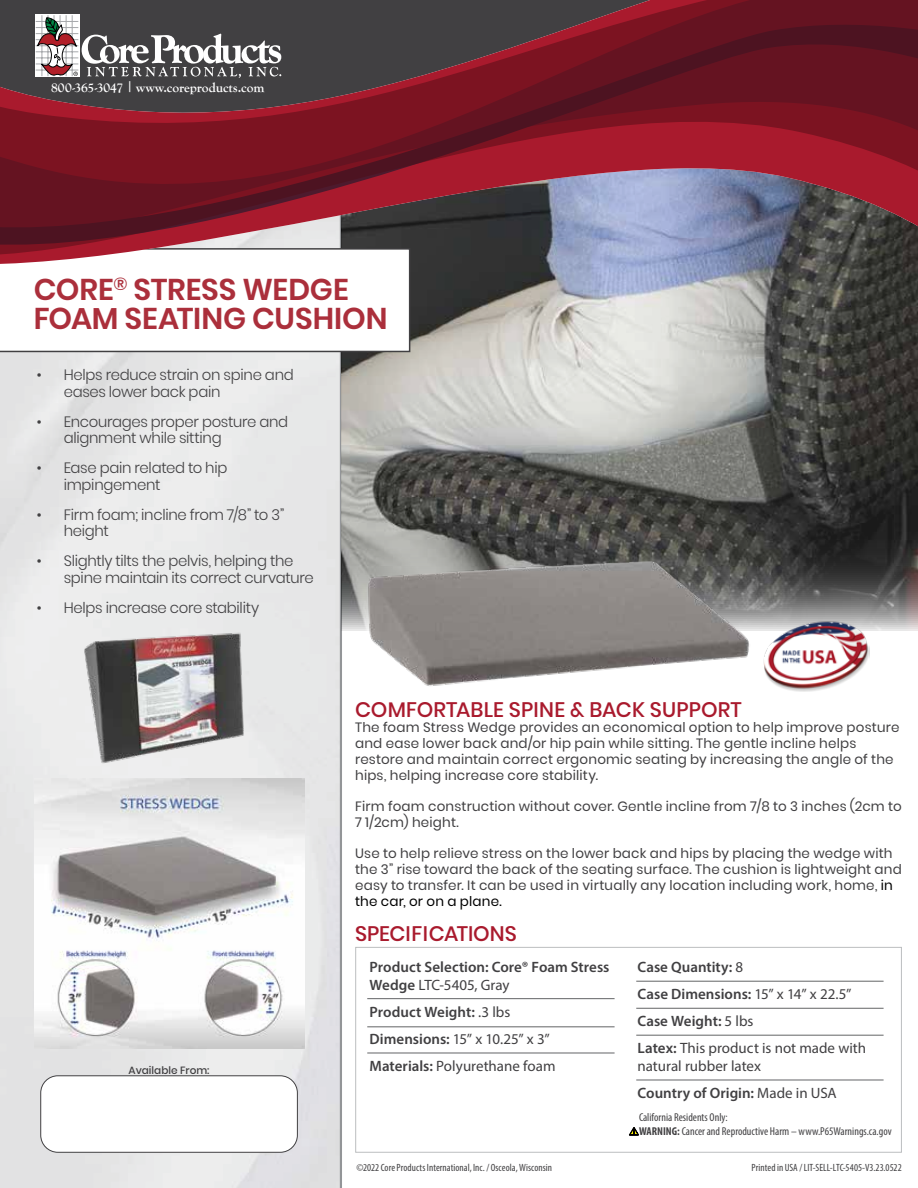
<style>
.page{position:relative;width:918px;height:1188px;background:#fff}
.page>*{position:absolute;margin:0;border:0;box-sizing:border-box;transform-origin:0 0}
.t1{font:600 30px/28.5px "Poppins";letter-spacing:-.005em;color:#ab2f3b}
.t2{font:500 21px "Poppins";letter-spacing:.005em;color:#a91a2d}
.t3{font:300 15px/16.5px "Poppins";letter-spacing:-.02em;color:#414042}
.t4{font:600 15px/27px "Myriad Pro";color:#414042}
.t5{font:15px/27px "Myriad Pro";color:#414042}
.t6{font:13.5px/15.8px "Poppins";letter-spacing:.015em;color:#414042}
.t7{font:700 13.5px "Goudy Old Style T";color:#fff}
.t8{font:condensed 11.4px/13.6px "Myriad Pro";color:#414042}
.t9{font:condensed 10.5px "Myriad Pro";letter-spacing:.005em;color:#414042}
.t10{font:500 10.5px "Poppins";color:#414042}
.s1{color:#000}
.s2{font-weight:400}
.s3{font-weight:600}
.s4{font-weight:700}
</style>
<div class="page">
<div style="left:0;top:418px;width:339px;height:770px;background:#e7e8e8"></div>
<div style="left:41px;top:1076px;width:256px;height:76px;background:#fff;border-radius:17px"></div>
<div style="left:40px;top:1075px;width:258px;height:78px;border:1px solid #414042;border-radius:17px"></div>
<img style="left:342px;top:418px;width:576px;height:213px">
<svg style="left:0;top:390px;width:918px;height:28px;background:#bdbebb"></svg>
<svg style="left:0;top:382px;width:918px;height:8px;background:#c1c0be"></svg>
<svg style="left:0;top:245px;width:918px;height:137px"></svg>
<svg style="left:0;top:0;width:918px;height:245px;background:#6f2d3a"></svg>
<div style="left:35px;top:15px;width:44px;height:62px;background:#fff"></div>
<hr style="left:36px;top:21px;width:42px;height:1px;background:#a7a9ac">
<hr style="left:36px;top:27px;width:42px;height:1px;background:#a7a9ac">
<hr style="left:36px;top:33px;width:42px;height:1px;background:#a7a9ac">
<hr style="left:36px;top:39px;width:42px;height:1px;background:#a7a9ac">
<hr style="left:36px;top:46px;width:42px;height:1px;background:#a7a9ac">
<hr style="left:36px;top:52px;width:42px;height:1px;background:#a7a9ac">
<hr style="left:36px;top:58px;width:42px;height:1px;background:#a7a9ac">
<hr style="left:36px;top:64px;width:42px;height:1px;background:#a7a9ac">
<hr style="left:36px;top:70px;width:42px;height:1px;background:#a7a9ac">
<hr style="left:72px;top:15px;width:1px;height:61px;background:#a7a9ac">
<hr style="left:66px;top:15px;width:1px;height:61px;background:#a7a9ac">
<hr style="left:60px;top:15px;width:1px;height:61px;background:#a7a9ac">
<hr style="left:54px;top:15px;width:1px;height:61px;background:#a7a9ac">
<hr style="left:48px;top:15px;width:1px;height:61px;background:#a7a9ac">
<hr style="left:42px;top:15px;width:1px;height:61px;background:#a7a9ac">
<svg style="left:37px;top:17px;width:244px;height:61px"></svg>
<img style="left:352px;top:521px;width:409px;height:165px">
<div style="left:355px;top:947px;width:547px;height:206px;border:1px solid #bcbec0"></div>
<hr style="left:367px;top:998px;width:248px;height:1px;background:#636466">
<hr style="left:367px;top:1027px;width:248px;height:1px;background:#636466">
<hr style="left:636px;top:981px;width:248px;height:1px;background:#636466">
<hr style="left:367px;top:1053px;width:248px;height:1px;background:#636466">
<hr style="left:636px;top:1008px;width:248px;height:1px;background:#636466">
<hr style="left:636px;top:1035px;width:248px;height:1px;background:#636466">
<hr style="left:636px;top:1080px;width:248px;height:1px;background:#636466">
<svg style="left:629px;top:1127px;width:10px;height:9px"></svg>
<img style="left:761px;top:616px;width:108px;height:75px">
<img style="left:34px;top:778px;width:270px;height:270px">
<img style="left:71px;top:616px;width:187px;height:162px">
<p class="t7" style="left:51px;top:79px;width:215px">800-365-3047 | www.coreproducts.com</p>
<h1 class="t1" style="left:34px;top:276px;width:355px">CORE<sup>®</sup> STRESS WEDGE<br>FOAM SEATING CUSHION</h1>
<p class="t3" style="left:64px;top:367px;width:232px;text-indent:-27px">• Helps reduce strain on spine and eases lower back pain</p>
<p class="t3" style="left:64px;top:413px;width:226px;text-indent:-27px">• Encourages proper posture and alignment while sitting</p>
<p class="t3" style="left:64px;top:460px;width:165px;text-indent:-27px">• Ease pain related to hip impingement</p>
<p class="t3" style="left:64px;top:506px;width:222px;text-indent:-27px">• Firm foam; incline from 7/8” to 3” height</p>
<p class="t3" style="left:64px;top:553px;width:252px;text-indent:-27px">• Slightly tilts the pelvis, helping the spine maintain its correct curvature</p>
<p class="t3" style="left:37px;top:599px;width:224px">• Helps increase core stability</p>
<p class="t10" style="left:129px;top:1064px;width:83px">Available From:</p>
<h2 class="t2" style="left:355px;top:697px;width:388px">COMFORTABLE SPINE &amp; BACK SUPPORT</h2>
<p class="t6" style="left:355px;top:720px;width:546px">The foam Stress Wedge provides an economical option to help improve posture and ease lower back and/or hip pain while sitting. The gentle incline helps restore and maintain correct ergonomic seating by increasing the angle of the hips, helping increase core stability.</p>
<p class="t6" style="left:355px;top:799px;width:548px">Firm foam construction without cover. Gentle incline from 7/8 to 3 inches (2cm to<br>7 1/2cm) height.</p>
<p class="t6" style="left:355px;top:846px;width:548px">Use to help relieve stress on the lower back and hips by placing the wedge with the 3” rise toward the back of the seating surface. The cushion is lightweight and easy to transfer. It can be used in virtually any location including work, home, <span class="s1">in the car, or on a plane.</span></p>
<h2 class="t2" style="left:355px;top:921px;width:163px">SPECIFICATIONS</h2>
<p class="t4" style="left:370px;top:958px;width:241px;line-height:18px">Product Selection: Core® Foam Stress<br>Wedge <span class="s2">LTC-5405, Gray</span></p>
<p class="t4" style="left:370px;top:999px;width:188px">Product Weight: <span class="s2">.3 lbs<br></span>Dimensions: <span class="s2">15” x 10.25” x 3”<br></span>Materials: <span class="s2">Polyurethane foam</span></p>
<p class="t4" style="left:638px;top:954px;width:230px">Case Quantity: <span class="s2">8<br></span>Case Dimensions: <span class="s2">15” x 14” x 22.5”<br></span>Case Weight: <span class="s2">5 lbs<br></span>Latex: <span class="s2">This product is not made with</span></p>
<p class="t5" style="left:638px;top:1053px;width:201px">natural rubber latex<br><span class="s3">Country of Origin:</span> Made in USA</p>
<p class="t8" style="left:639px;top:1111px;width:254px">California Residents Only:<br><span class="s4">WARNING:</span> Cancer and Reproductive Harm – www.P65Warnings.ca.gov</p>
<p class="t9" style="left:356px;top:1162px;width:197px">©2022 Core Products International, Inc. / Osceola, Wisconsin</p>
<p class="t9" style="left:752px;top:1162px;width:152px">Printed in USA / LIT-SELL-LTC-5405-V3.23.0522</p>
</div>
